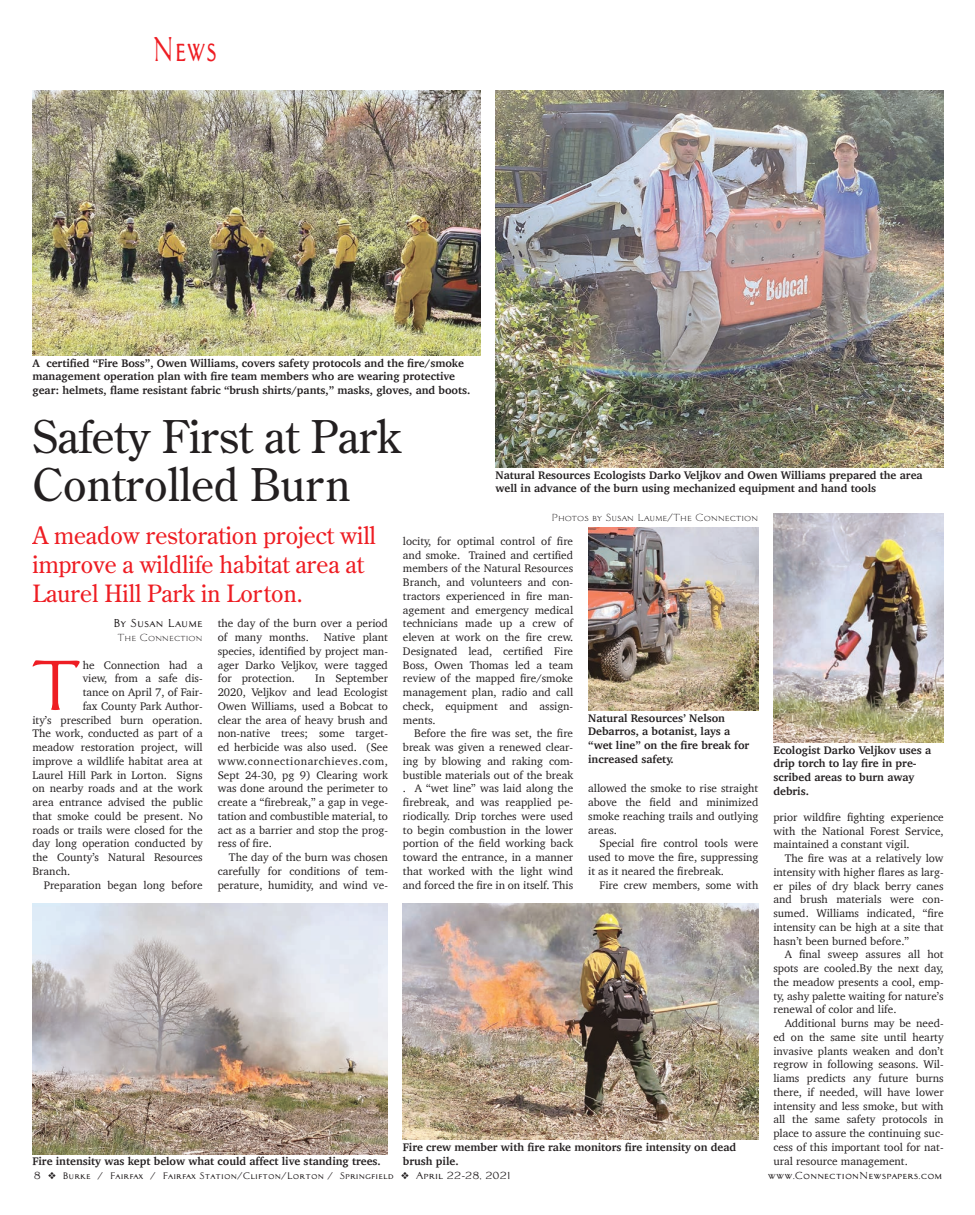
<style>
.page{position:relative;width:975px;height:1215px;background:#fff}
.page>*{position:absolute;margin:0;border:0;box-sizing:border-box;transform-origin:0 0}
.t1{font:69px "Architect Bold V";color:#ee1d23}
.t2{font:45px/47.5px "Century Old Style";color:#231f20}
.t3{font:33.75px "Architect Bold V";color:#ee1d23;scale:.7 1}
.t4{font:23.75px/28.8px "Century Old Style";color:#ee1d23}
.t5{font:11.25px/13.8px "Charter";color:#231f20;text-align:justify}
.t6{font:700 11.25px/13.8px "Charter";color:#231f20}
.t7{font:11.25px "Architect Bold V";color:#231f20}
.t8{font:10px "Architect Roman V";color:#231f20}
.t9{font:10px "Architect Bold V";color:#231f20}
.t10{font:9.25px "Architect Bold V";color:#231f20}
.s1{font-size:10px}
</style>
<div class="page">
<img style="left:496px;top:91px;width:448px;height:377px">
<img style="left:32px;top:91px;width:449px;height:265px">
<img style="left:588px;top:528px;width:170px;height:183px">
<img style="left:773px;top:514px;width:171px;height:229px">
<img style="left:403px;top:904px;width:355px;height:236px">
<img style="left:32px;top:904px;width:356px;height:250px">
<h3 class="t3" style="left:152px;top:30px;width:94px">News</h3>
<p class="t6" style="left:32px;top:356px;width:439px">A certified “Fire Boss”, Owen Williams, covers safety protocols and the fire/smoke management operation plan with fire team members who are wearing protective gear: helmets, flame resistant fabric “brush shirts/pants,” masks, gloves, and boots.</p>
<h2 class="t2" style="left:32px;top:412px;width:371px">Safety First at Park<br>Controlled Burn</h2>
<p class="t6" style="left:496px;top:468px;width:429px">Natural Resources Ecologists Darko Veljkov and Owen Williams prepared the area well in advance of the burn using mechanized equipment and hand tools</p>
<p class="t8" style="left:551px;top:512px;width:208px">Photos by Susan Laume/The Connection</p>
<h3 class="t4" style="left:32px;top:520px;width:345px">A meadow restoration project will improve a wildlife habitat area at<br>Laurel Hill Park in Lorton.</h3>
<p class="t5" style="left:403px;top:534px;width:172px">locity, for optimal control of fire and smoke. Trained and certified members of the Natural Resources Branch, and volunteers and con&shy;tractors experienced in fire man&shy;agement and emergency medical technicians made up a crew of eleven at work on the fire crew.<br>Designated lead, certified Fire Boss, Owen Thomas led a team review of the mapped fire/smoke management plan, radio and call check, equipment and assign&shy;ments.</p>
<p class="t5" style="left:403px;top:727px;width:172px;text-indent:11px">Before the fire was set, the fire break was given a renewed clear&shy;ing by blowing and raking com&shy;bustible materials out of the break . A “wet line” was laid along the firebreak, and was reapplied pe&shy;riodically. Drip torches were used to begin combustion in the lower portion of the field working back toward the entrance, in a manner that worked with the light wind and forced the fire in on itself. This</p>
<p class="t5" style="left:218px;top:617px;width:172px">the day of the burn over a period of many months.</p>
<p class="t7" style="left:113px;top:617px;width:91px">By Susan Laume</p>
<p class="t8" style="left:117px;top:632px;width:87px">The Connection</p>
<p class="t5" style="left:218px;top:630px;width:172px;text-indent:106px">Native plant species, identified by project man&shy;ager Darko Veljkov, were tagged for protection.</p>
<h1 class="t1" style="left:29px;top:647px;width:55px">T</h1>
<p class="t5" style="left:83px;top:658px;width:122px">he Connection had a</p>
<p class="t5" style="left:83px;top:672px;width:122px">view, from a safe dis-</p>
<p class="t5" style="left:83px;top:685px;width:122px">tance on April 7, of Fair-</p>
<p class="t5" style="left:83px;top:699px;width:122px">fax County Park Author-</p>
<p class="t5" style="left:32px;top:713px;width:172px">ity’s prescribed burn operation.</p>
<p class="t5" style="left:32px;top:727px;width:172px">The work, conducted as part of a</p>
<p class="t5" style="left:32px;top:740px;width:172px">meadow restoration project, will</p>
<p class="t5" style="left:32px;top:754px;width:172px">improve a wildlife habitat area at</p>
<p class="t5" style="left:32px;top:768px;width:172px">Laurel Hill Park in Lorton. Signs</p>
<p class="t5" style="left:32px;top:782px;width:172px">on nearby roads and at the work</p>
<p class="t5" style="left:32px;top:795px;width:172px">area entrance advised the public</p>
<p class="t5" style="left:32px;top:809px;width:172px">that smoke could be present. No</p>
<p class="t5" style="left:32px;top:823px;width:172px">roads or trails were closed for the</p>
<p class="t5" style="left:32px;top:837px;width:172px">day long operation conducted by</p>
<p class="t5" style="left:32px;top:850px;width:172px">the County’s Natural Resources</p>
<p class="t5" style="left:32px;top:864px;width:39px">Branch.</p>
<p class="t5" style="left:44px;top:878px;width:160px">Preparation began long before</p>
<p class="t5" style="left:218px;top:672px;width:172px;text-indent:98px">In September 2020, Veljkov and lead Ecologist Owen Williams, used a Bobcat to clear the area of heavy brush and non-native trees; some target&shy;ed herbicide was also used. (See www.connectionarchieves.com, Sept 24-30, pg 9) Clearing work was done around the perimeter to create a “firebreak,” a gap in vege&shy;tation and combustible material, to act as a barrier and stop the prog&shy;ress of fire.</p>
<p class="t5" style="left:218px;top:850px;width:172px;text-indent:11px">The day of the burn was chosen carefully for conditions of tem&shy;perature, humidity, and wind ve-</p>
<p class="t6" style="left:588px;top:711px;width:163px">Natural Resources’ Nelson<br>Debarros, a botanist, lays a “wet line” on the fire break for increased safety.</p>
<p class="t5" style="left:588px;top:782px;width:172px">allowed the smoke to rise straight above the field and minimized smoke reaching trails and outlying areas.</p>
<p class="t5" style="left:588px;top:837px;width:172px;text-indent:11px">Special fire control tools were used to move the fire, suppressing it as it neared the firebreak.</p>
<p class="t5" style="left:599px;top:878px;width:160px">Fire crew members, some with</p>
<p class="t6" style="left:403px;top:1140px;width:335px">Fire crew member with fire rake monitors fire intensity on dead</p>
<p class="t6" style="left:32px;top:1154px;width:350px">Fire intensity was kept below what could affect live standing trees.</p>
<p class="t6" style="left:403px;top:1154px;width:57px">brush pile.</p>
<p class="t6" style="left:773px;top:743px;width:159px">Ecologist Darko Veljkov uses a drip torch to lay fire in pre&shy;scribed areas to burn away debris.</p>
<p class="t5" style="left:773px;top:810px;width:172px">prior wildfire fighting experience with the National Forest Service, maintained a constant vigil.</p>
<p class="t5" style="left:773px;top:851px;width:172px;text-indent:11px">The fire was at a relatively low intensity with higher flares as larg&shy;er piles of dry black berry canes and brush materials were con&shy;sumed. Williams indicated, “fire intensity can be high at a site that hasn’t been burned before.”</p>
<p class="t5" style="left:773px;top:948px;width:172px;text-indent:11px">A final sweep assures all hot spots are cooled.By the next day, the meadow presents a cool, emp&shy;ty, ashy palette waiting for nature’s renewal of color and life.</p>
<p class="t5" style="left:773px;top:1016px;width:172px;text-indent:11px">Additional burns may be need&shy;ed on the same site until hearty invasive plants weaken and don’t regrow in following seasons. Wil&shy;liams predicts any future burns there, if needed, will have lower intensity and less smoke, but with all the same safety protocols in place to assure the continuing suc&shy;cess of this important tool for nat&shy;ural resource management.</p>
<p class="t10" style="left:34px;top:1170px;width:479px"><span class="s1">8</span> ❖ Burke / Fairfax / Fairfax Station/Clifton/Lorton / Springfield ❖ <span class="s1">April 22-28, 2021</span></p>
<p class="t9" style="left:768px;top:1170px;width:176px">www.ConnectionNewspapers.com</p>
</div>
